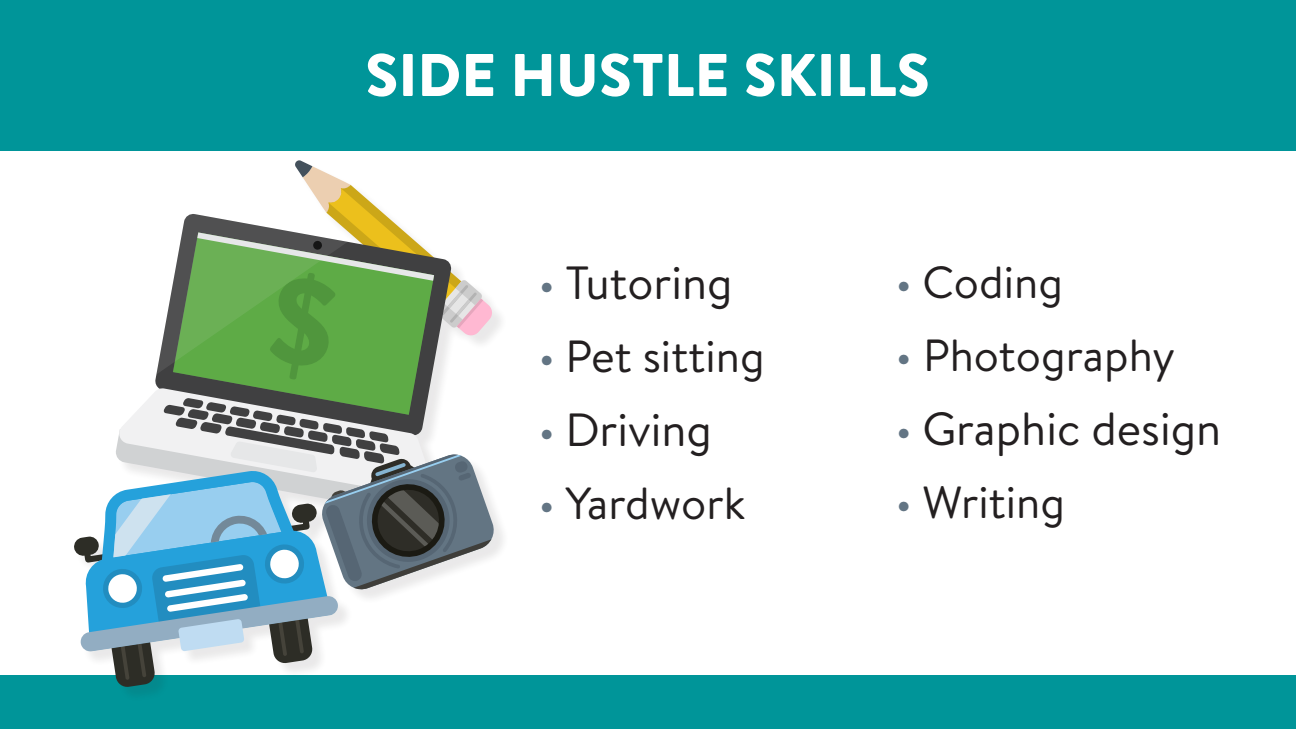
<style>
.page{position:relative;width:1296px;height:729px;background:#fff}
.page>*{position:absolute;margin:0;border:0;box-sizing:border-box;transform-origin:0 0}
.t1{font:900 60px "Brandon Text";color:#fff}
.t2{font:46.5px "Brandon Text";color:#231f20}
.t3{font:45px "Brandon Text";color:#231f20}
.s1{font-size:45px;color:#637584}
.s2{color:#637584}
</style>
<div class="page">
<div style="left:0;top:675px;width:1296px;height:54px;background:#009599"></div>
<div style="left:0;top:0;width:1296px;height:150px;background:#009599"></div>
<div style="left:76px;top:163px;width:434px;height:540px;background:#231f20;opacity:.1"></div>
<svg style="left:173px;top:380px;width:261px;height:8px;background:#568a46"></svg>
<svg style="left:156px;top:160px;width:337px;height:220px"></svg>
<svg style="left:74px;top:388px;width:422px;height:300px"></svg>
<h1 class="t1" style="left:365px;top:33px;width:566px">SIDE HUSTLE SKILLS</h1>
<p class="t2" style="left:538px;top:251px;width:196px"><span class="s1">•</span> Tutoring</p>
<p class="t3" style="left:538px;top:326px;width:228px"><span class="s2">•</span> Pet sitting</p>
<p class="t2" style="left:538px;top:398px;width:175px"><span class="s1">•</span> Driving</p>
<p class="t3" style="left:538px;top:473px;width:209px"><span class="s2">•</span> Yardwork</p>
<p class="t3" style="left:895px;top:251px;width:169px"><span class="s2">•</span> Coding</p>
<p class="t3" style="left:895px;top:325px;width:281px"><span class="s2">•</span> Photography</p>
<p class="t2" style="left:895px;top:397px;width:327px"><span class="s1">•</span> Graphic design</p>
<p class="t3" style="left:896px;top:472px;width:171px"><span class="s2">•</span> Writing</p>
</div>
